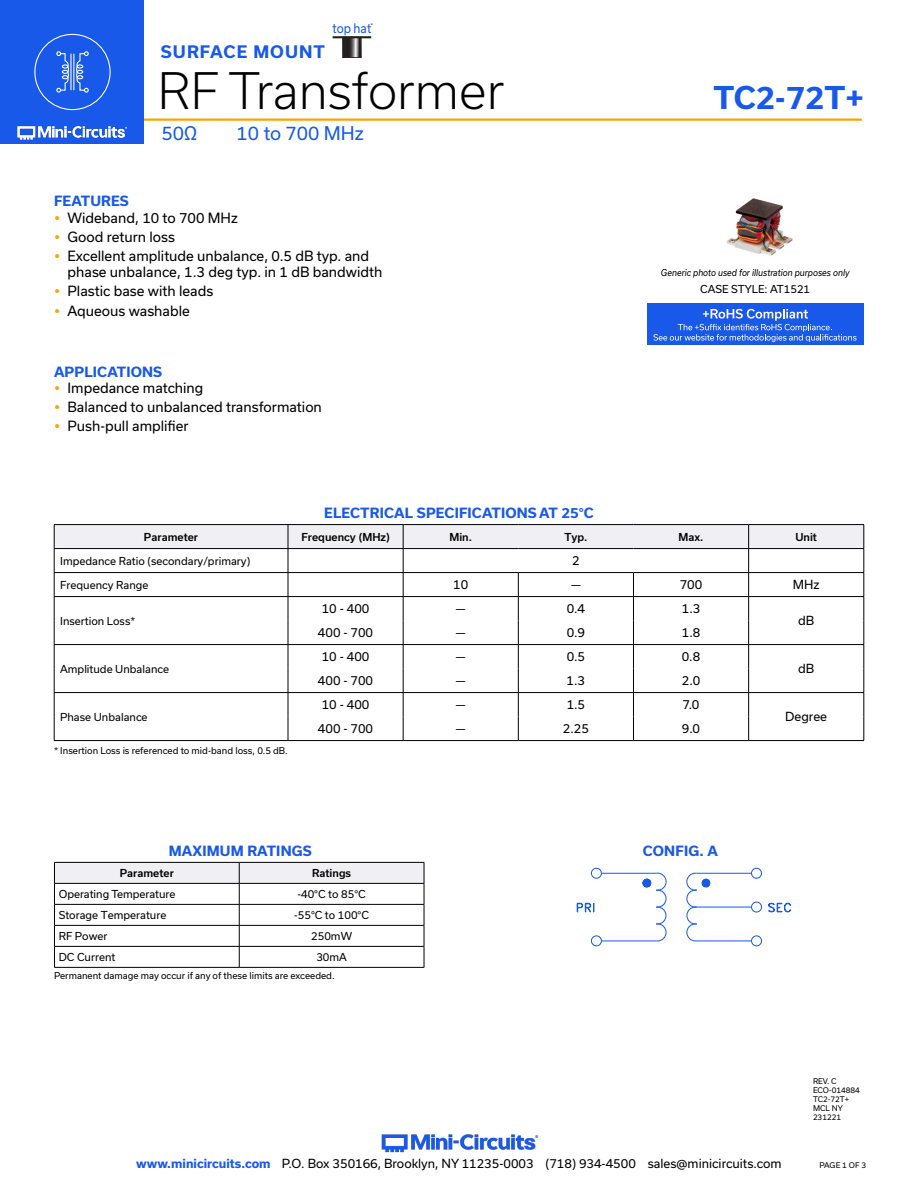
<style>
.page{position:relative;width:918px;height:1188px;background:#fff}
.page>*{position:absolute;margin:0;border:0;box-sizing:border-box;transform-origin:0 0}
.t1{font:300 48px "Usual";color:#000}
.t2{font:700 30px "Usual";color:#1859ea}
.t3{font:18px "Usual";color:#1859ea}
.t4{font:700 16.5px "Usual";letter-spacing:.065em;color:#1859ea}
.t5{font:13.5px/16.2px "Usual";color:#000}
.Blue_Headers{font:700 13.5px "Usual";letter-spacing:.015em;color:#1859ea}
.t6{font:12.6px "Usual";color:#1859ea;scale:.91 1}
.Table_Body_Center{font:12px "Usual";color:#000}
.Table_Body_Left_Justified{font:10.5px "Usual";color:#000}
.Table_Header_Center{font:500 10.5px "Usual";color:#000}
.Table_Body_Center-2{font:10.5px "Usual";color:#000}
.Case_style_text{font:10.5px "Usual";color:#000}
.Notes{font:9px "Usual";color:#000}
.Generic_photo_text{font:italic 9px "Usual";color:#000;scale:.9 1}
.Revision{font:7.5px "Usual";color:#000}
.t7{font:4.8px "Usual";color:#000}
.s1{font-weight:700;color:#1859ea}
</style>
<div class="page">
<hr style="left:129px;top:118px;width:733px;height:3px;background:#ffa300">
<div style="left:0;top:0;width:144px;height:144px;background:#1859ea"></div>
<img style="left:17px;top:120px;width:128px;height:20px">
<div style="left:34px;top:34px;width:77px;height:76px;border:1px solid #fff;border-radius:50%"></div>
<svg style="left:56px;top:51px;width:13px;height:42px"></svg>
<svg style="left:76px;top:51px;width:13px;height:42px"></svg>
<hr style="left:70px;top:54px;width:2px;height:36px;background:#fff">
<hr style="left:73px;top:54px;width:1px;height:36px;background:#fff">
<svg style="left:344px;top:39px;width:16px;height:17px"></svg>
<div style="left:342px;top:37px;width:20px;height:21px;border:1px solid #231f20"></div>
<hr style="left:333px;top:36px;width:38px;height:2px;background:#231f20">
<img style="left:381px;top:1134px;width:158px;height:19px">
<img style="left:726px;top:198px;width:66px;height:58px">
<div style="left:647px;top:303px;width:216px;height:42px;background:#1859ea"></div>
<svg style="left:653px;top:309px;width:204px;height:33px"></svg>
<svg style="left:54px;top:862px;width:371px;height:105px"></svg>
<hr style="left:54px;top:967px;width:185px;height:1px;background:#000">
<hr style="left:239px;top:967px;width:185px;height:1px;background:#000">
<hr style="left:54px;top:524px;width:234px;height:1px;background:#000">
<hr style="left:288px;top:524px;width:115px;height:1px;background:#000">
<hr style="left:403px;top:524px;width:115px;height:1px;background:#000">
<hr style="left:518px;top:524px;width:115px;height:1px;background:#000">
<hr style="left:633px;top:524px;width:116px;height:1px;background:#000">
<hr style="left:749px;top:524px;width:115px;height:1px;background:#000">
<hr style="left:749px;top:740px;width:115px;height:1px;background:#000">
<hr style="left:288px;top:740px;width:115px;height:1px;background:#000">
<hr style="left:403px;top:740px;width:115px;height:1px;background:#000">
<hr style="left:518px;top:740px;width:115px;height:1px;background:#000">
<hr style="left:633px;top:740px;width:116px;height:1px;background:#000">
<hr style="left:54px;top:740px;width:234px;height:1px;background:#000">
<svg style="left:54px;top:525px;width:811px;height:215px"></svg>
<div style="left:751px;top:935px;width:11px;height:11px;border:1px solid #1859ea;border-radius:50%"></div>
<div style="left:751px;top:868px;width:11px;height:11px;border:1px solid #1859ea;border-radius:50%"></div>
<div style="left:591px;top:935px;width:11px;height:11px;border:1px solid #1859ea;border-radius:50%"></div>
<div style="left:591px;top:868px;width:11px;height:11px;border:1px solid #1859ea;border-radius:50%"></div>
<svg style="left:576px;top:869px;width:215px;height:73px"></svg>
<hr style="left:697px;top:907px;width:55px;height:1px;background:#1859ea">
<p class="t6" style="left:333px;top:21px;width:44px">top hat</p>
<p class="t7" style="left:371px;top:22px;width:4px">®</p>
<p class="t4" style="left:161px;top:42px;width:166px">SURFACE MOUNT</p>
<h1 class="t1" style="left:158px;top:63px;width:348px">RF Transformer</h1>
<h3 class="t3" style="left:161px;top:123px;width:37px">50Ω</h3>
<h3 class="t3" style="left:237px;top:123px;width:129px">10 to 700 MHz</h3>
<p class="Blue_Headers" style="left:54px;top:193px;width:76px">FEATURES</p>
<p class="t5" style="left:68px;top:209px;width:172px">Wideband, 10 to 700 MHz</p>
<p class="t5" style="left:68px;top:229px;width:109px">Good return loss</p>
<p class="t5" style="left:68px;top:248px;width:316px">Excellent amplitude unbalance, 0.5 dB typ. and phase unbalance, 1.3 deg typ. in 1 dB bandwidth</p>
<p class="t5" style="left:68px;top:283px;width:147px">Plastic base with leads</p>
<p class="t5" style="left:68px;top:302px;width:124px">Aqueous washable</p>
<p class="Blue_Headers" style="left:54px;top:364px;width:110px">APPLICATIONS</p>
<p class="t5" style="left:68px;top:380px;width:137px">Impedance matching</p>
<p class="t5" style="left:68px;top:399px;width:256px">Balanced to unbalanced transformation</p>
<p class="t5" style="left:68px;top:418px;width:123px">Push-pull amplifier</p>
<p class="Blue_Headers" style="left:324px;top:505px;width:271px">ELECTRICAL SPECIFICATIONS AT 25°C</p>
<h2 class="t2" style="left:714px;top:80px;width:152px">TC2-72T+</h2>
<p class="Generic_photo_text" style="left:661px;top:268px;width:211px">Generic photo used for illustration purposes only</p>
<p class="Case_style_text" style="left:700px;top:283px;width:112px">CASE STYLE: AT1521</p>
<p class="Table_Header_Center" style="left:144px;top:531px;width:56px">Parameter</p>
<p class="Table_Header_Center" style="left:301px;top:531px;width:90px">Frequency (MHz)</p>
<p class="Table_Header_Center" style="left:449px;top:531px;width:24px">Min.</p>
<p class="Table_Header_Center" style="left:564px;top:531px;width:25px">Typ.</p>
<p class="Table_Header_Center" style="left:679px;top:531px;width:26px">Max.</p>
<p class="Table_Header_Center" style="left:795px;top:531px;width:23px">Unit</p>
<p class="Table_Body_Left_Justified" style="left:60px;top:555px;width:192px">Impedance Ratio (secondary/primary)</p>
<p class="Table_Body_Center" style="left:572px;top:554px;width:9px">2</p>
<p class="Table_Body_Left_Justified" style="left:60px;top:579px;width:90px">Frequency Range</p>
<p class="Table_Body_Center" style="left:453px;top:578px;width:17px">10</p>
<p class="Table_Body_Center" style="left:571px;top:578px;width:11px">—</p>
<p class="Table_Body_Center" style="left:680px;top:578px;width:24px">700</p>
<p class="Table_Body_Center" style="left:793px;top:578px;width:28px">MHz</p>
<p class="Table_Body_Left_Justified" style="left:60px;top:615px;width:77px">Insertion Loss*</p>
<p class="Table_Body_Center" style="left:322px;top:602px;width:49px">10 - 400</p>
<p class="Table_Body_Center" style="left:456px;top:602px;width:11px">—</p>
<p class="Table_Body_Center" style="left:567px;top:602px;width:20px">0.4</p>
<p class="Table_Body_Center" style="left:682px;top:602px;width:20px">1.3</p>
<p class="Table_Body_Center" style="left:798px;top:614px;width:18px">dB</p>
<p class="Table_Body_Center" style="left:318px;top:626px;width:57px">400 - 700</p>
<p class="Table_Body_Center" style="left:456px;top:626px;width:11px">—</p>
<p class="Table_Body_Center" style="left:567px;top:626px;width:20px">0.9</p>
<p class="Table_Body_Center" style="left:682px;top:626px;width:20px">1.8</p>
<p class="Table_Body_Left_Justified" style="left:60px;top:663px;width:110px">Amplitude Unbalance</p>
<p class="Table_Body_Left_Justified" style="left:60px;top:711px;width:89px">Phase Unbalance</p>
<p class="Notes" style="left:54px;top:745px;width:235px">* Insertion Loss is referenced to mid-band loss, 0.5 dB.</p>
<p class="Table_Body_Center" style="left:322px;top:650px;width:49px">10 - 400</p>
<p class="Table_Body_Center" style="left:456px;top:650px;width:11px">—</p>
<p class="Table_Body_Center" style="left:567px;top:650px;width:20px">0.5</p>
<p class="Table_Body_Center" style="left:682px;top:650px;width:20px">0.8</p>
<p class="Table_Body_Center" style="left:318px;top:674px;width:57px">400 - 700</p>
<p class="Table_Body_Center" style="left:456px;top:674px;width:11px">—</p>
<p class="Table_Body_Center" style="left:567px;top:674px;width:20px">1.3</p>
<p class="Table_Body_Center" style="left:682px;top:674px;width:20px">2.0</p>
<p class="Table_Body_Center" style="left:322px;top:698px;width:49px">10 - 400</p>
<p class="Table_Body_Center" style="left:456px;top:698px;width:11px">—</p>
<p class="Table_Body_Center" style="left:567px;top:698px;width:20px">1.5</p>
<p class="Table_Body_Center" style="left:683px;top:698px;width:18px">7.0</p>
<p class="Table_Body_Center" style="left:318px;top:722px;width:57px">400 - 700</p>
<p class="Table_Body_Center" style="left:456px;top:722px;width:11px">—</p>
<p class="Table_Body_Center" style="left:563px;top:722px;width:28px">2.25</p>
<p class="Table_Body_Center" style="left:682px;top:722px;width:20px">9.0</p>
<p class="Blue_Headers" style="left:169px;top:843px;width:145px">MAXIMUM RATINGS</p>
<p class="Table_Header_Center" style="left:120px;top:867px;width:56px">Parameter</p>
<p class="Table_Header_Center" style="left:312px;top:867px;width:41px">Ratings</p>
<p class="Table_Body_Left_Justified" style="left:59px;top:888px;width:118px">Operating Temperature</p>
<p class="Table_Body_Center-2" style="left:297px;top:888px;width:70px">-40°C to 85°C</p>
<p class="Table_Body_Left_Justified" style="left:59px;top:909px;width:109px">Storage Temperature</p>
<p class="Table_Body_Center-2" style="left:294px;top:909px;width:76px">-55°C to 100°C</p>
<p class="Table_Body_Left_Justified" style="left:59px;top:930px;width:50px">RF Power</p>
<p class="Table_Body_Center-2" style="left:311px;top:930px;width:42px">250mW</p>
<p class="Table_Body_Left_Justified" style="left:59px;top:951px;width:58px">DC Current</p>
<p class="Table_Body_Center-2" style="left:316px;top:951px;width:32px">30mA</p>
<p class="Notes" style="left:54px;top:970px;width:282px">Permanent damage may occur if any of these limits are exceeded.</p>
<p class="Blue_Headers" style="left:643px;top:843px;width:76px">CONFIG. A</p>
<p class="Table_Body_Center" style="left:798px;top:662px;width:18px">dB</p>
<p class="Table_Body_Center" style="left:785px;top:710px;width:43px">Degree</p>
<p class="Revision" style="left:813px;top:1077px;width:25px">REV. C</p>
<p class="Revision" style="left:813px;top:1086px;width:48px">ECO-014884</p>
<p class="Revision" style="left:813px;top:1095px;width:38px">TC2-72T+</p>
<p class="Revision" style="left:813px;top:1104px;width:31px">MCL NY</p>
<p class="Revision" style="left:813px;top:1113px;width:30px">231221</p>
<p class="Table_Body_Center" style="left:136px;top:1157px;width:647px"><span class="s1">www.minicircuits.com</span> P.O. Box 350166, Brooklyn, NY 11235-0003 (718) 934-4500 sales@minicircuits.com</p>
<p class="Revision" style="left:819px;top:1161px;width:48px">PAGE 1 OF 3</p>
</div>
